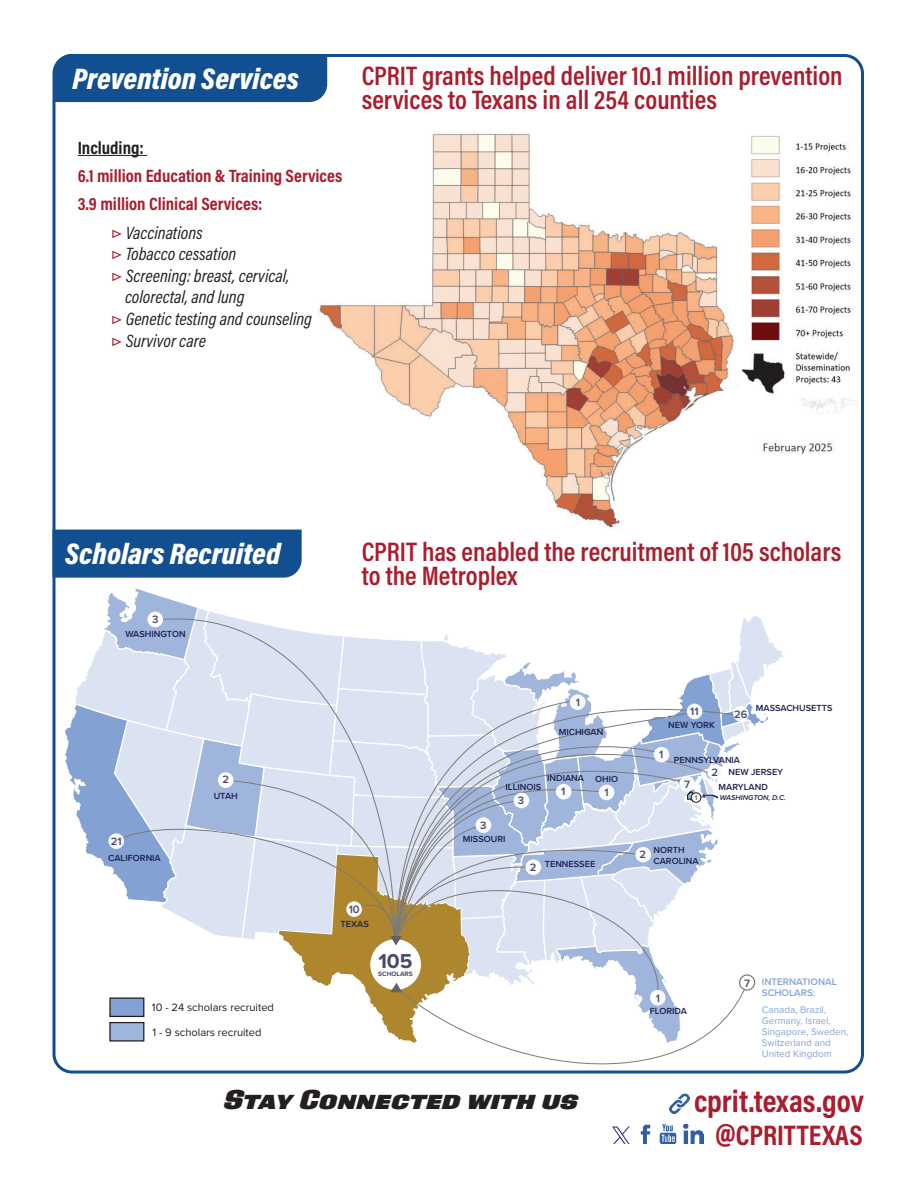
<style>
.page{position:relative;width:918px;height:1188px;background:#fff}
.page>*{position:absolute;margin:0;border:0;box-sizing:border-box;transform-origin:0 0}
.t1{font:700 31.5px "Acumin Pro Cond";color:#aa1d2d}
.t2{font:italic 900 30px "Acumin Pro Cond";color:#fff}
.t3{font:700 28.5px "Acumin Pro Cond";letter-spacing:.005em;color:#aa1d2d}
.t4{font:600 27px/24px "Acumin Pro Cond";color:#aa1d2d}
.t5{font:italic 900 27px "Address Sans Pro";color:#231f20}
.t6{font:700 20.85px "Proxima Nova";color:#48496a}
.t7{font:italic 18px "Acumin Pro Cond";color:#231f20}
.t8{font:700 18px "Acumin Pro Cond";color:#aa1d2d}
.t9{font:700 18px "Acumin Pro Cond";color:#231f20}
.t10{font:11.1px "Proxima Nova";color:#201d1e}
.t11{font:600 11.1px "Proxima Nova";color:#48496a}
.t12{font:9.9px/11.1px "Proxima Nova";color:#86a3d4}
.t13{font:600 9.9px/11.1px "Proxima Nova";color:#86a3d4}
.t14{font:600 9.15px/10.9px "Proxima Nova";color:#1d204f}
.t15{font:italic 600 7.35px "Proxima Nova";color:#1d204f}
.t16{font:600 6.75px "Proxima Nova";color:#48496a}
.t17{font:700 6.6px "Proxima Nova";color:#48496a}
.s1{font-weight:500;color:#aa1d2d}
</style>
<div class="page">
<img style="left:318px;top:133px;width:540px;height:395px">
<svg style="left:64px;top:588px;width:721px;height:486px"></svg>
<div style="left:691px;top:793px;width:10px;height:9px;background:#fff;border-radius:50%"></div>
<div style="left:691px;top:793px;width:10px;height:9px;border:1px solid #201d1e;border-radius:50%"></div>
<div style="left:54px;top:54px;width:273px;height:48px;background:#124f90"></div>
<div style="left:52px;top:530px;width:250px;height:48px;background:#124f90"></div>
<img style="left:612px;top:1126px;width:18px;height:18px">
<img style="left:640px;top:1124px;width:11px;height:20px">
<img style="left:659px;top:1124px;width:18px;height:19px">
<img style="left:684px;top:1124px;width:19px;height:20px">
<img style="left:669px;top:1093px;width:21px;height:21px">
<hr style="left:78px;top:155px;width:69px;height:1px;background:#231f20">
<h2 class="t2" style="left:72px;top:59px;width:228px">Prevention Services</h2>
<h3 class="t9" style="left:78px;top:136px;width:68px">Including:</h3>
<h3 class="t8" style="left:78px;top:164px;width:266px">6.1 million Education &amp; Training Services</h3>
<h3 class="t8" style="left:78px;top:192px;width:186px">3.9 million Clinical Services:</h3>
<h3 class="t7" style="left:112px;top:221px;width:93px"><span class="s1">▷</span> Vaccinations</h3>
<h3 class="t7" style="left:112px;top:242px;width:126px"><span class="s1">▷</span> Tobacco cessation</h3>
<h3 class="t7" style="left:112px;top:264px;width:179px"><span class="s1">▷</span> Screening: breast, cervical,</h3>
<h3 class="t7" style="left:125px;top:286px;width:121px">colorectal, and lung</h3>
<h3 class="t7" style="left:112px;top:307px;width:202px"><span class="s1">▷</span> Genetic testing and counseling</h3>
<h3 class="t7" style="left:112px;top:329px;width:96px"><span class="s1">▷</span> Survivor care</h3>
<h3 class="t4" style="left:362px;top:63px;width:482px">CPRIT grants helped deliver 10.1 million prevention services to Texans in all 254 counties</h3>
<h2 class="t2" style="left:65px;top:534px;width:217px">Scholars Recruited</h2>
<h3 class="t4" style="left:362px;top:539px;width:481px">CPRIT has enabled the recruitment of 105 scholars to the Metroplex</h3>
<p class="t11" style="left:152px;top:611px;width:8px">3</p>
<p class="t14" style="left:125px;top:628px;width:62px">WASHINGTON</p>
<p class="t11" style="left:576px;top:694px;width:6px">1</p>
<p class="t11" style="left:690px;top:703px;width:10px">11</p>
<p class="t11" style="left:734px;top:706px;width:15px">26</p>
<p class="t14" style="left:756px;top:703px;width:78px">MASSACHUSETTS</p>
<p class="t11" style="left:222px;top:771px;width:8px">2</p>
<p class="t14" style="left:214px;top:790px;width:26px">UTAH</p>
<p class="t14" style="left:559px;top:726px;width:46px">MICHIGAN</p>
<p class="t14" style="left:547px;top:772px;width:38px">INDIANA</p>
<p class="t14" style="left:506px;top:781px;width:37px">ILLINOIS</p>
<p class="t11" style="left:518px;top:792px;width:8px">3</p>
<p class="t11" style="left:561px;top:784px;width:6px">1</p>
<p class="t14" style="left:595px;top:774px;width:25px">OHIO</p>
<p class="t11" style="left:605px;top:784px;width:6px">1</p>
<p class="t14" style="left:668px;top:719px;width:48px">NEW YORK</p>
<p class="t14" style="left:729px;top:753px;width:56px;line-height:12.9px;text-indent:-55px">PENNSYLVANIA<br>NEW JERSEY</p>
<p class="t14" style="left:719px;top:781px;width:51px">MARYLAND</p>
<p class="t11" style="left:659px;top:746px;width:6px">1</p>
<p class="t11" style="left:712px;top:764px;width:8px">2</p>
<p class="t11" style="left:684px;top:776px;width:7px">7</p>
<p class="t16" style="left:695px;top:792px;width:4px">1</p>
<p class="t15" style="left:720px;top:793px;width:68px">WASHINGTON, D.C.</p>
<p class="t11" style="left:480px;top:817px;width:8px">3</p>
<p class="t11" style="left:111px;top:833px;width:12px">21</p>
<p class="t14" style="left:108px;top:852px;width:54px">CALIFORNIA</p>
<p class="t14" style="left:463px;top:833px;width:44px">MISSOURI</p>
<p class="t11" style="left:530px;top:859px;width:8px">2</p>
<p class="t14" style="left:545px;top:858px;width:52px">TENNESSEE</p>
<p class="t11" style="left:640px;top:847px;width:8px">2</p>
<p class="t14" style="left:654px;top:844px;width:47px">NORTH<br>CAROLINA</p>
<p class="t11" style="left:349px;top:901px;width:13px">10</p>
<p class="t14" style="left:341px;top:918px;width:30px">TEXAS</p>
<h3 class="t6" style="left:378px;top:946px;width:36px">105</h3>
<p class="t17" style="left:378px;top:969px;width:36px">SCHOLARS</p>
<p class="t11" style="left:656px;top:990px;width:6px">1</p>
<p class="t10" style="left:152px;top:999px;width:124px">10 - 24 scholars recruited</p>
<p class="t14" style="left:650px;top:1005px;width:39px">FLORIDA</p>
<p class="t10" style="left:152px;top:1024px;width:111px">1 - 9 scholars recruited</p>
<p class="t11" style="left:744px;top:975px;width:7px">7</p>
<p class="t13" style="left:762px;top:976px;width:77px">INTERNATIONAL<br>SCHOLARS:</p>
<p class="t12" style="left:762px;top:1003px;width:88px">Canada, Brazil,<br>Germany, Israel,<br>Singapore, Sweden,<br>Switzerland and<br>United Kingdom</p>
<h3 class="t5" style="left:224px;top:1082px;width:356px">Stay Connected with us</h3>
<h1 class="t1" style="left:694px;top:1081px;width:172px">cprit.texas.gov</h1>
<h3 class="t3" style="left:715px;top:1117px;width:149px">@CPRITTEXAS</h3>
</div>
